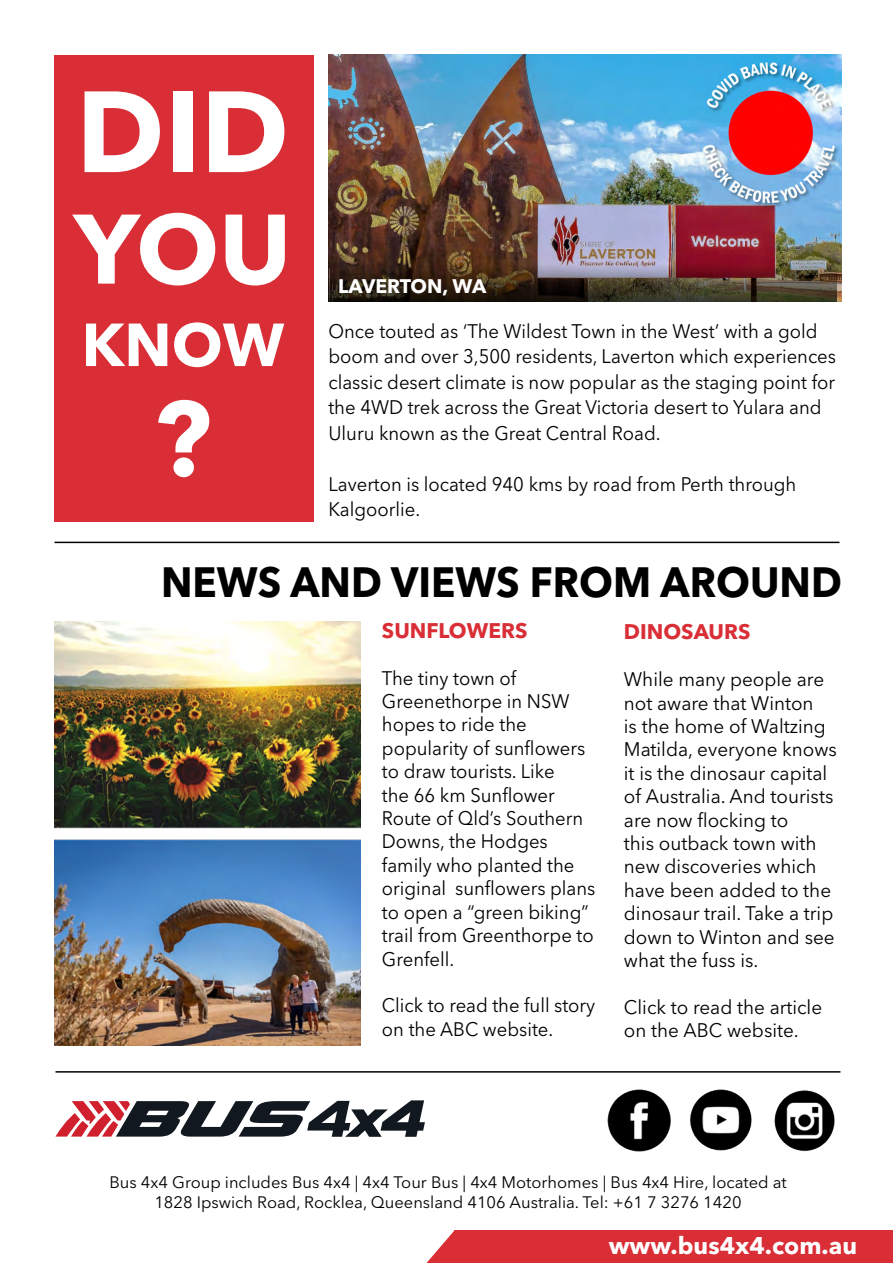
<style>
.page{position:relative;width:893px;height:1263px;background:#fff}
.page>*{position:absolute;margin:0;border:0;box-sizing:border-box;transform-origin:0 0}
.t1{font:700 114px "Avenir Next LT Pro";color:#fff}
.t2{font:700 105px "Avenir Next LT Pro";color:#fff}
.t3{font:700 97.5px "Avenir Next LT Pro";color:#fff}
.t4{font:700 60px "Avenir Next LT Pro";color:#fff}
.t5{font:700 42px "Avenir Next LT Pro";color:#000;scale:.95 1}
.t6{font:700 24px "Avenir Next LT Pro";color:#fff}
.t7{font:700 21px "Avenir Next LT Pro";color:#d92e36}
.t8{font:19.5px/23.4px "Avenir Next LT Pro";color:#000;scale:.95 1}
.t9{font:19.5px/23.4px "Avenir Next LT Pro";color:#000}
.t10{font:700 19.5px "Avenir Next LT Pro";letter-spacing:-.005em;color:#fff}
.t11{font:16.5px/19.8px "Avenir Next LT Pro";color:#000;text-align:center}
</style>
<div class="page">
<img style="left:55px;top:622px;width:306px;height:424px">
<img style="left:328px;top:54px;width:514px;height:248px">
<img style="left:328px;top:264px;width:509px;height:38px">
<hr style="left:55px;top:542px;width:784px;height:1px;background:#000">
<hr style="left:56px;top:1071px;width:784px;height:1px;background:#000">
<div style="left:425px;top:1230px;width:468px;height:33px;background:#d92e36"></div>
<svg style="left:56px;top:1100px;width:398px;height:163px"></svg>
<img style="left:608px;top:1089px;width:62px;height:63px">
<img style="left:691px;top:1089px;width:61px;height:62px">
<img style="left:774px;top:1090px;width:61px;height:61px">
<div style="left:55px;top:55px;width:259px;height:466px;background:#d92e35"></div>
<h1 class="t1" style="left:76px;top:62px;width:214px">DID</h1>
<h3 class="t3" style="left:74px;top:190px;width:219px">YOU</h3>
<h3 class="t4" style="left:82px;top:308px;width:204px">KNOW</h3>
<h2 class="t2" style="left:154px;top:375px;width:59px">?</h2>
<p class="t10" style="left:338px;top:274px;width:150px">LAVERTON, WA</p>
<p class="t8" style="left:328px;top:318px;width:536px;line-height:25.5px">Once touted as ‘The Wildest Town in the West’ with a gold boom and over 3,500 residents, Laverton which experiences classic desert climate is now popular as the staging point for the 4WD trek across the Great Victoria desert to Yulara and Uluru known as the Great Central Road.</p>
<p class="t8" style="left:328px;top:471px;width:494px;line-height:25.5px">Laverton is located 940 kms by road from Perth through<br>Kalgoorlie.</p>
<h3 class="t5" style="left:161px;top:556px;width:718px">NEWS AND VIEWS FROM AROUND</h3>
<p class="t7" style="left:382px;top:618px;width:147px">SUNFLOWERS</p>
<p class="t8" style="left:382px;top:666px;width:226px">The tiny town of<br>Greenethorpe in NSW hopes to ride the popularity of sunflowers to draw tourists. Like<br>the 66 km Sunflower<br>Route of Qld’s Southern<br>Downs, the Hodges family who planted the original sunflowers plans to open a “green biking” trail from Greenthorpe to<br>Grenfell.</p>
<p class="t8" style="left:382px;top:994px;width:226px">Click to read the full story on the ABC website.</p>
<p class="t7" style="left:624px;top:619px;width:128px">DINOSAURS</p>
<p class="t9" style="left:624px;top:668px;width:215px">While many people are not aware that Winton<br>is the home of Waltzing<br>Matilda, everyone knows it is the dinosaur capital of Australia. And tourists are now flocking to<br>this outback town with new discoveries which have been added to the dinosaur trail. Take a trip down to Winton and see what the fuss is.</p>
<p class="t9" style="left:624px;top:995px;width:200px">Click to read the article on the ABC website.</p>
<p class="t11" style="left:109px;top:1172px;width:679px">Bus 4x4 Group includes Bus 4x4 | 4x4 Tour Bus | 4x4 Motorhomes | Bus 4x4 Hire, located at<br>1828 Ipswich Road, Rocklea, Queensland 4106 Australia. Tel: +61 7 3276 1420</p>
<p class="t6" style="left:609px;top:1231px;width:250px">www.bus4x4.com.au</p>
</div>
